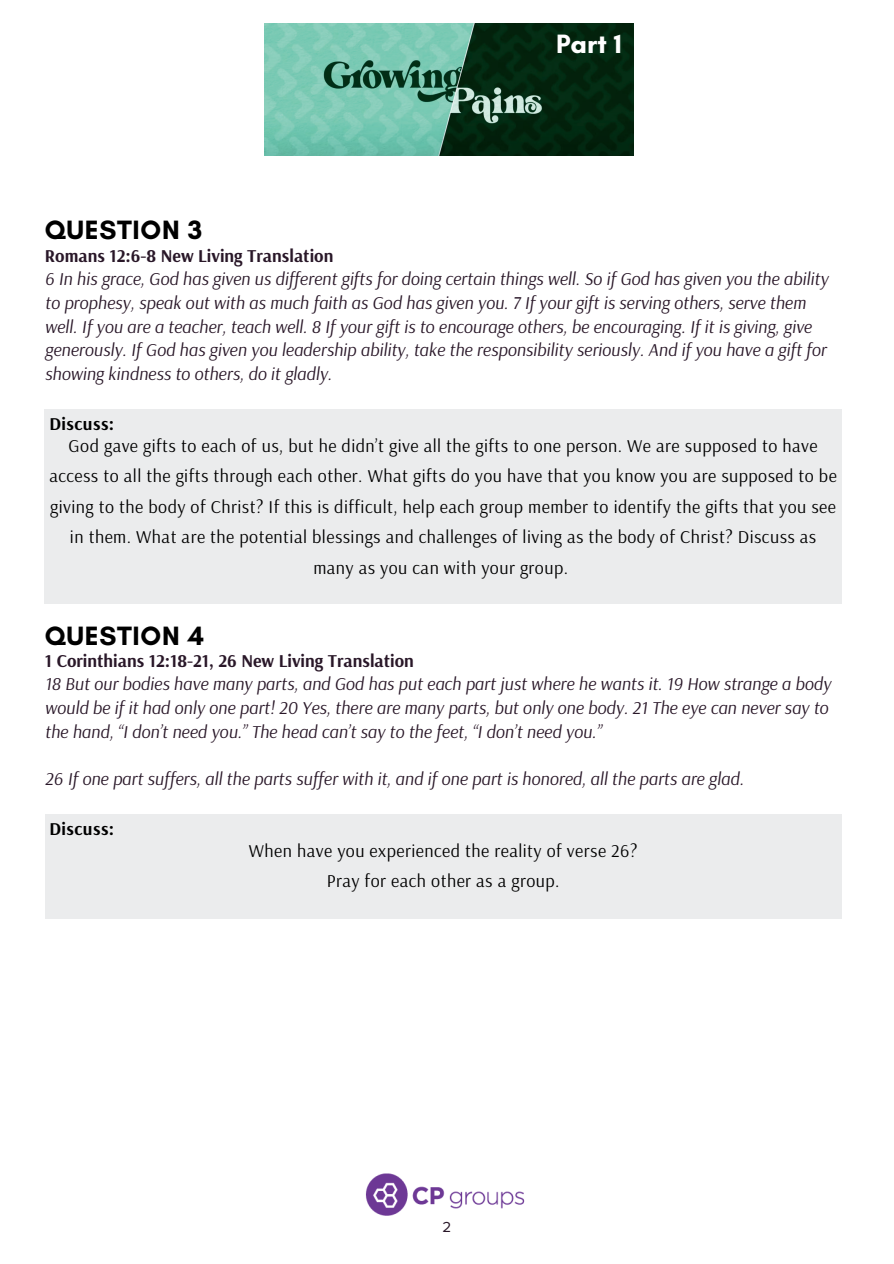
<style>
.page{position:relative;width:894px;height:1264px;background:#fff}
.page>*{position:absolute;margin:0;border:0;box-sizing:border-box;transform-origin:0 0}
.t1{font:700 27px "Glacial Indifference";letter-spacing:.025em;color:#000}
.t2{font:700 27px "Glacial Indifference";color:#fff}
.t3{font:italic 18px/23.7px "Arsenal";color:#291728}
.t4{font:18px/30.5px "Arsenal";letter-spacing:.025em;color:#000;text-align:center}
.t5{font:700 18px "Arsenal";color:#291728}
.t6{font:700 18px "Arsenal";letter-spacing:.025em;color:#000}
.t7{font:15px "Proxima Nova";color:#291728}
</style>
<div class="page">
<img style="left:365px;top:1173px;width:160px;height:43px">
<div style="left:45px;top:409px;width:796px;height:194px;background:#ebeced"></div>
<div style="left:45px;top:814px;width:796px;height:104px;background:#ebeced"></div>
<img style="left:264px;top:23px;width:369px;height:133px">
<h1 class="t2" style="left:556px;top:27px;width:67px">Part 1</h1>
<h1 class="t1" style="left:45px;top:213px;width:159px">QUESTION 3</h1>
<p class="t5" style="left:45px;top:243px;width:290px">Romans 12:6-8 New Living Translation</p>
<p class="t3" style="left:45px;top:268px;width:784px">6 In his grace, God has given us different gifts for doing certain things well. So if God has given you the ability to prophesy, speak out with as much faith as God has given you. 7 If your gift is serving others, serve them well. If you are a teacher, teach well. 8 If your gift is to encourage others, be encouraging. If it is giving, give generously. If God has given you leadership ability, take the responsibility seriously. And if you have a gift for showing kindness to others, do it gladly.</p>
<p class="t6" style="left:49px;top:411px;width:66px">Discuss:</p>
<p class="t4" style="left:49px;top:430px;width:788px">God gave gifts to each of us, but he didn’t give all the gifts to one person. We are supposed to have access to all the gifts through each other. What gifts do you have that you know you are supposed to be giving to the body of Christ? If this is difficult, help each group member to identify the gifts that you see in them. What are the potential blessings and challenges of living as the body of Christ? Discuss as many as you can with your group.</p>
<h1 class="t1" style="left:45px;top:618px;width:161px">QUESTION 4</h1>
<p class="t5" style="left:45px;top:648px;width:370px">1 Corinthians 12:18-21, 26 New Living Translation</p>
<p class="t3" style="left:45px;top:673px;width:787px">18 But our bodies have many parts, and God has put each part just where he wants it. 19 How strange a body would be if it had only one part! 20 Yes, there are many parts, but only one body. 21 The eye can never say to the hand, “I don’t need you.” The head can’t say to the feet, “I don’t need you.”</p>
<p class="t3" style="left:45px;top:767px;width:700px">26 If one part suffers, all the parts suffer with it, and if one part is honored, all the parts are glad.</p>
<p class="t6" style="left:49px;top:815px;width:66px">Discuss:</p>
<p class="t4" style="left:249px;top:835px;width:390px">When have you experienced the reality of verse 26?<br>Pray for each other as a group.</p>
<p class="t7" style="left:442px;top:1216px;width:10px">2</p>
</div>
